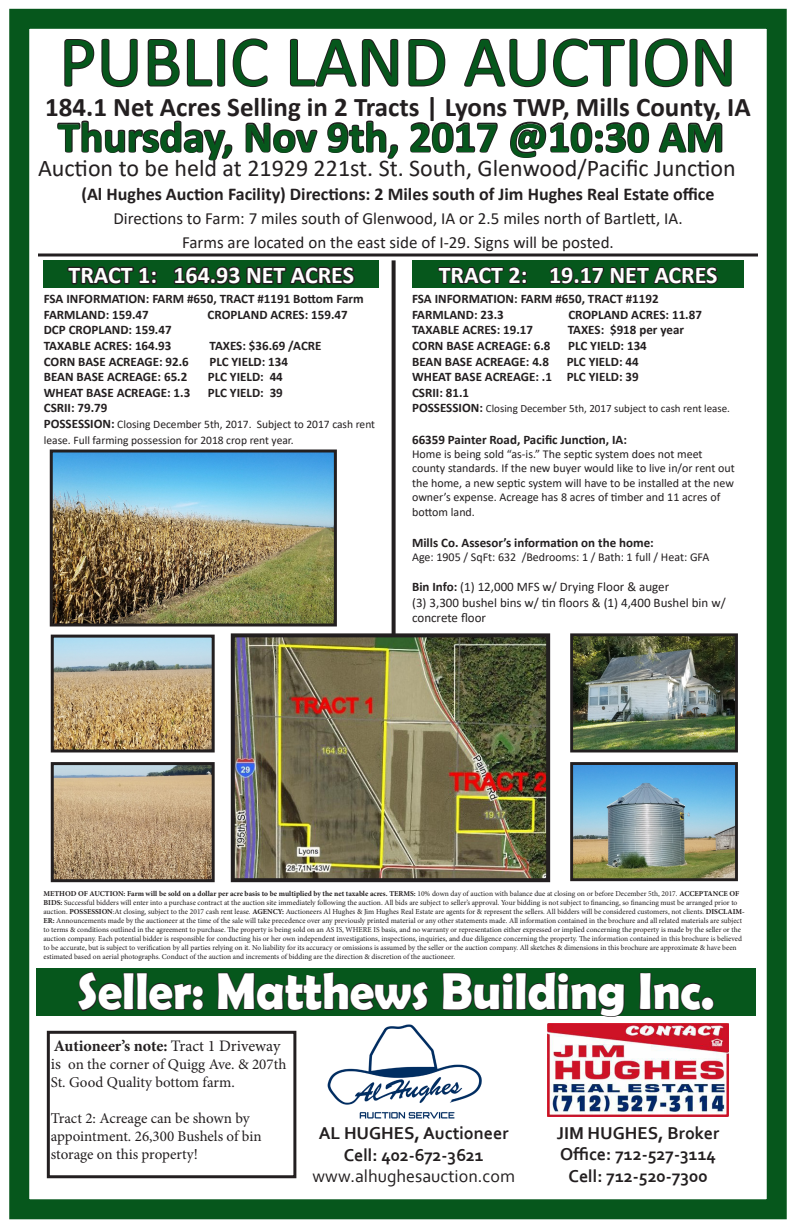
<style>
.page{position:relative;width:792px;height:1224px;background:#fff}
.page>*{position:absolute;margin:0;border:0;box-sizing:border-box;transform-origin:0 0}
.t1{font:72px "Calibri";color:#06571c}
.t2{font:700 51.9px "Berlin Sans FB Demi";color:#fff;scale:.94 1}
.t3{font:700 44px "Calibri";color:#06571c}
.t4{font:700 27px "Calibri";color:#231f20}
.t5{font:24px "Calibri";color:#231f20}
.t6{font:700 24px "Calibri";color:#fff}
.t7{font:700 18px "Corbel";color:#231f20}
.t8{font:700 18px "Calibri";color:#231f20}
.t9{font:18px "Corbel";color:#231f20}
.t10{font:17px "Calibri";color:#231f20}
.t11{font:700 16px "Minion Pro";letter-spacing:-.005em;color:#231f20}
.t12{font:15px/18px "Minion Pro";letter-spacing:-.005em;color:#231f20}
.t13{font:700 13px "Calibri";color:#231f20}
.t14{font:13px/15.6px "Calibri";color:#231f20}
.t15{font:12px/14.4px "Calibri";color:#231f20}
.t16{font:11.5px/15.6px "Calibri";color:#231f20}
.t17{font:11px "Calibri";color:#231f20}
.t18{font:7.5px/9px "Minion Pro";color:#231f20}
.s1{font-weight:700;font-size:13px}
.s2{font-weight:700}
.s3{font-weight:400}
.s4{font-size:16px}
</style>
<div class="page">
<svg style="left:64px;top:38px;width:74px;height:50px"></svg>
<svg style="left:147px;top:38px;width:121px;height:50px"></svg>
<svg style="left:289px;top:38px;width:110px;height:49px"></svg>
<svg style="left:408px;top:39px;width:38px;height:48px"></svg>
<svg style="left:464px;top:38px;width:268px;height:50px"></svg>
<svg style="left:57px;top:120px;width:176px;height:41px"></svg>
<svg style="left:245px;top:122px;width:73px;height:31px"></svg>
<svg style="left:327px;top:120px;width:72px;height:39px"></svg>
<svg style="left:410px;top:122px;width:88px;height:31px"></svg>
<svg style="left:510px;top:121px;width:140px;height:37px"></svg>
<svg style="left:658px;top:122px;width:65px;height:31px"></svg>
<div style="left:43px;top:260px;width:336px;height:28px;background:#06571c"></div>
<svg style="left:65px;top:256px;width:94px;height:29px"></svg>
<svg style="left:171px;top:256px;width:186px;height:29px"></svg>
<div style="left:413px;top:260px;width:331px;height:28px;background:#06571c"></div>
<svg style="left:438px;top:266px;width:89px;height:19px"></svg>
<svg style="left:549px;top:266px;width:169px;height:19px"></svg>
<div style="left:36px;top:968px;width:720px;height:47px;background:#06571c"></div>
<svg style="left:77px;top:971px;width:127px;height:41px"></svg>
<svg style="left:217px;top:877px;width:212px;height:139px"></svg>
<svg style="left:442px;top:971px;width:183px;height:46px"></svg>
<svg style="left:639px;top:972px;width:75px;height:39px"></svg>
<div style="left:9px;top:9px;width:778px;height:1210px;border:20px solid #06571c"></div>
<img style="left:327px;top:1024px;width:155px;height:95px">
<img style="left:548px;top:1023px;width:181px;height:93px">
<img style="left:574px;top:637px;width:160px;height:111px">
<div style="left:570px;top:633px;width:168px;height:119px;border:3px solid #231f20"></div>
<img style="left:574px;top:766px;width:160px;height:111px">
<div style="left:570px;top:762px;width:168px;height:119px;border:3px solid #231f20"></div>
<div style="left:47px;top:1031px;width:249px;height:147px;border:3px solid #231f20"></div>
<hr style="left:38px;top:254px;width:720px;height:2px;background:#231f20">
<svg style="left:392px;top:260px;width:4px;height:373px"></svg>
<img style="left:236px;top:638px;width:309px;height:239px">
<div style="left:231px;top:633px;width:319px;height:249px;border:4px solid #231f20"></div>
<img style="left:55px;top:639px;width:156px;height:109px">
<div style="left:51px;top:635px;width:164px;height:117px;border:3px solid #231f20"></div>
<img style="left:55px;top:766px;width:156px;height:112px">
<div style="left:51px;top:762px;width:164px;height:120px;border:3px solid #231f20"></div>
<img style="left:54px;top:454px;width:279px;height:168px">
<div style="left:50px;top:450px;width:287px;height:176px;border:3px solid #231f20"></div>
<p class="t1" style="left:59px;top:12px;width:679px">PUBLIC LAND AUCTION</p>
<p class="t4" style="left:45px;top:87px;width:707px">184.1 Net Acres Selling in 2 Tracts | Lyons TWP, Mills County, IA</p>
<p class="t3" style="left:58px;top:106px;width:668px">Thursday, Nov 9th, 2017 @10:30 AM</p>
<p class="t5" style="left:38px;top:151px;width:699px">Auction to be held at 21929 221st. St. South, Glenwood/Pacific Junction</p>
<p class="t8" style="left:81px;top:181px;width:635px">(Al Hughes Auction Facility) Directions: 2 Miles south of Jim Hughes Real Estate office</p>
<p class="t10" style="left:113px;top:206px;width:571px">Directions to Farm: 7 miles south of Glenwood, IA or 2.5 miles north of Bartlett, IA.</p>
<p class="t10" style="left:182px;top:230px;width:433px">Farms are located on the east side of I-29. Signs will be posted.</p>
<p class="t6" style="left:68px;top:258px;width:287px">TRACT 1: 164.93 NET ACRES</p>
<p class="t6" style="left:439px;top:258px;width:280px">TRACT 2: 19.17 NET ACRES</p>
<p class="t13" style="left:44px;top:290px;width:321px">FSA INFORMATION: FARM #650, TRACT #1191 Bottom Farm</p>
<p class="t13" style="left:44px;top:305px;width:106px">FARMLAND: 159.47</p>
<p class="t13" style="left:208px;top:305px;width:142px">CROPLAND ACRES: 159.47</p>
<p class="t13" style="left:44px;top:321px;width:129px">DCP CROPLAND: 159.47</p>
<p class="t13" style="left:44px;top:336px;width:129px">TAXABLE ACRES: 164.93</p>
<p class="t13" style="left:210px;top:336px;width:113px">TAXES: $36.69 /ACRE</p>
<p class="t13" style="left:44px;top:352px;width:147px">CORN BASE ACREAGE: 92.6</p>
<p class="t13" style="left:209px;top:352px;width:80px">PLC YIELD: 134</p>
<p class="t13" style="left:44px;top:368px;width:145px">BEAN BASE ACREAGE: 65.2</p>
<p class="t13" style="left:208px;top:368px;width:76px">PLC YIELD: 44</p>
<p class="t13" style="left:44px;top:383px;width:148px">WHEAT BASE ACREAGE: 1.3</p>
<p class="t13" style="left:208px;top:383px;width:76px">PLC YIELD: 39</p>
<p class="t13" style="left:44px;top:399px;width:65px">CSRII: 79.79</p>
<p class="t16" style="left:44px;top:416px;width:333px"><span class="s1">POSSESSION:</span> Closing December 5th, 2017. Subject to 2017 cash rent lease. Full farming possession for 2018 crop rent year.</p>
<p class="t13" style="left:412px;top:290px;width:248px">FSA INFORMATION: FARM #650, TRACT #1192</p>
<p class="t13" style="left:412px;top:305px;width:93px">FARMLAND: 23.3</p>
<p class="t13" style="left:568px;top:305px;width:135px">CROPLAND ACRES: 11.87</p>
<p class="t13" style="left:412px;top:321px;width:123px">TAXABLE ACRES: 19.17</p>
<p class="t13" style="left:568px;top:321px;width:118px">TAXES: $918 per year</p>
<p class="t13" style="left:412px;top:336px;width:140px">CORN BASE ACREAGE: 6.8</p>
<p class="t13" style="left:568px;top:336px;width:80px">PLC YIELD: 134</p>
<p class="t13" style="left:412px;top:352px;width:138px">BEAN BASE ACREAGE: 4.8</p>
<p class="t13" style="left:567px;top:352px;width:74px">PLC YIELD: 44</p>
<p class="t13" style="left:412px;top:368px;width:228px">WHEAT BASE ACREAGE: .1 PLC YIELD: 39</p>
<p class="t13" style="left:412px;top:383px;width:59px">CSRII: 81.1</p>
<p class="t17" style="left:412px;top:401px;width:319px"><span class="s1">POSSESSION:</span> Closing December 5th, 2017 subject to cash rent lease.</p>
<p class="t13" style="left:412px;top:430px;width:217px">66359 Painter Road, Pacific Junction, IA:</p>
<p class="t15" style="left:412px;top:446px;width:324px">Home is being sold “as-is.” The septic system does not meet county standards. If the new buyer would like to live in/or rent out the home, a new septic system will have to be installed at the new owner’s expense. Acreage has 8 acres of timber and 11 acres of bottom land.</p>
<p class="t13" style="left:412px;top:533px;width:243px">Mills Co. Assesor’s information on the home:</p>
<p class="t15" style="left:412px;top:550px;width:299px">Age: 1905 / SqFt: 632 /Bedrooms: 1 / Bath: 1 full / Heat: GFA</p>
<p class="t14" style="left:412px;top:579px;width:315px"><span class="s2">Bin Info:</span> (1) 12,000 MFS w/ Drying Floor &amp; auger<br>(3) 3,300 bushel bins w/ tin floors &amp; (1) 4,400 Bushel bin w/ concrete floor</p>
<p class="t18" style="left:43px;top:889px;width:703px"><span class="s2">METHOD OF AUCTION: Farm will be sold on a dollar per acre basis to be multiplied by the net taxable acres. TERMS:</span> 10% down day of auction with balance due at closing on or before December 5th, 2017. <span class="s2">ACCEPTANCE OF BIDS:</span> Successful bidders will enter into a purchase contract at the auction site immediately following the auction. All bids are subject to seller’s approval. Your bidding is not subject to financing, so financing must be arranged prior to auction. <span class="s2">POSSESSION</span>:At closing, subject to the 2017 cash rent lease. <span class="s2">AGENCY:</span> Auctioneers Al Hughes &amp; Jim Hughes Real Estate are agents for &amp; represent the sellers. All bidders will be considered customers, not clients. <span class="s2">DISCLAIM-ER:</span> Announcements made by the auctioneer at the time of the sale will take precedence over any previously printed material or any other statements made. All information contained in the brochure and all related materials are subject to terms &amp; conditions outlined in the agreement to purchase. The property is being sold on an AS IS, WHERE IS basis, and no warranty or representation either expressed or implied concerning the property is made by the seller or the auction company. Each potential bidder is responsible for conducting his or her own independent investigations, inspections, inquiries, and due diligence concerning the property. The information contained in this brochure is believed to be accurate, but is subject to verification by all parties relying on it. No liability for its accuracy or omissions is assumed by the seller or the auction company. All sketches &amp; dimensions in this brochure are approximate &amp; have been estimated based on aerial photographs. Conduct of the auction and increments of bidding are the direction &amp; discretion of the auctioneer.</p>
<p class="t2" style="left:77px;top:961px;width:679px">Seller: Matthews Building Inc.</p>
<p class="t11" style="left:54px;top:1035px;width:228px">Autioneer’s note: <span class="s3">Tract 1 Driveway</span></p>
<p class="t12" style="left:51px;top:1056px;width:237px"><span class="s4">is</span> on the corner of Quigg Ave. &amp; 207th<br>St. Good Quality bottom farm.</p>
<p class="t12" style="left:51px;top:1110px;width:212px">Tract 2: Acreage can be shown by appointment. 26,300 Bushels of bin storage on this property!</p>
<p class="t7" style="left:319px;top:1122px;width:191px">AL HUGHES, Auctioneer</p>
<p class="t7" style="left:344px;top:1143px;width:142px">Cell: 402-672-3621</p>
<p class="t9" style="left:312px;top:1165px;width:204px">www.alhughesauction.com</p>
<p class="t7" style="left:557px;top:1121px;width:164px">JIM HUGHES, Broker</p>
<p class="t7" style="left:560px;top:1143px;width:157px">Office: 712-527-3114</p>
<p class="t7" style="left:569px;top:1165px;width:141px">Cell: 712-520-7300</p>
</div>
